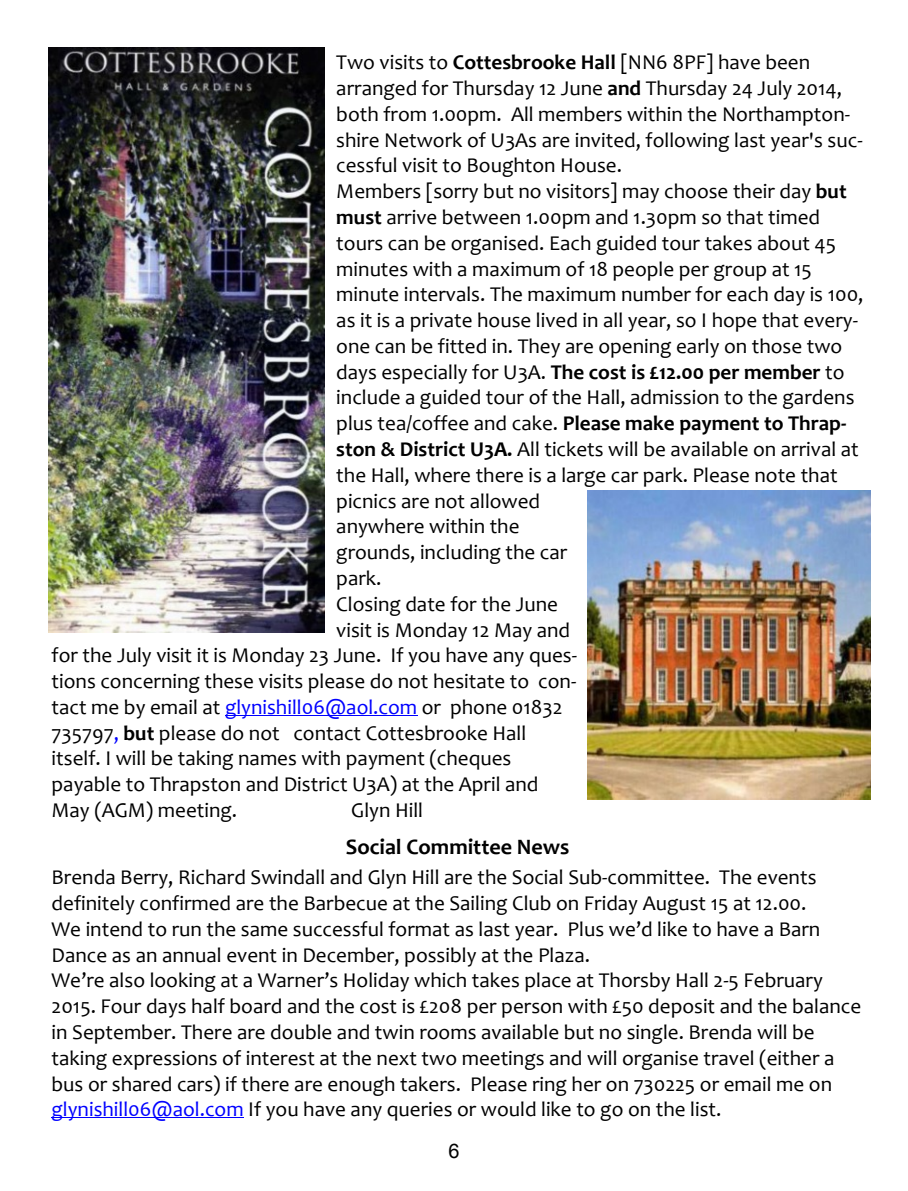
<style>
.page{position:relative;width:908px;height:1191px;background:#fff}
.page>*{position:absolute;margin:0;border:0;box-sizing:border-box;transform-origin:0 0}
.t1{font:700 22.2px "Candara";color:#000}
.t2{font:21.2px/25.8px "Candara";color:#000}
.t3{font:700 21.2px "Candara";color:#000}
.t4{font:20px "Arial";color:#000}
.s1{font-weight:700}
.s2{font-weight:400}
.s3{color:#00f}
</style>
<div class="page">
<hr style="left:225px;top:715px;width:192px;height:1px;background:#00f">
<hr style="left:52px;top:1117px;width:191px;height:1px;background:#00f">
<img style="left:587px;top:490px;width:283px;height:309px">
<img style="left:49px;top:47px;width:275px;height:585px">
<p class="t2" style="left:336px;top:52px;width:475px">Two visits to <span class="s1">Cottesbrooke Hall</span> [NN6 8PF] have been</p>
<p class="t2" style="left:336px;top:77px;width:507px">arranged for Thursday 12 June <span class="s1">and</span> Thursday 24 July 2014,</p>
<p class="t2" style="left:336px;top:103px;width:515px">both from 1.00pm. All members within the Northampton-</p>
<p class="t2" style="left:336px;top:129px;width:527px">shire Network of U3As are invited, following last year's suc-</p>
<p class="t2" style="left:336px;top:155px;width:287px">cessful visit to Boughton House.</p>
<p class="t2" style="left:336px;top:180px;width:511px">Members [sorry but no visitors] may choose their day <span class="s1">but</span></p>
<p class="t2" style="left:336px;top:206px;width:485px"><span class="s1">must</span> arrive between 1.00pm and 1.30pm so that timed</p>
<p class="t2" style="left:336px;top:232px;width:501px">tours can be organised. Each guided tour takes about 45</p>
<p class="t2" style="left:336px;top:258px;width:477px">minutes with a maximum of 18 people per group at 15</p>
<p class="t2" style="left:336px;top:284px;width:528px">minute intervals. The maximum number for each day is 100,</p>
<p class="t2" style="left:336px;top:309px;width:523px">as it is a private house lived in all year, so I hope that every-</p>
<p class="t2" style="left:336px;top:335px;width:507px">one can be fitted in. They are opening early on those two</p>
<p class="t3" style="left:336px;top:363px;width:509px"><span class="s2">days especially for U3A.</span> The cost is £12.00 per member <span class="s2">to</span></p>
<p class="t2" style="left:336px;top:387px;width:519px">include a guided tour of the Hall, admission to the gardens</p>
<p class="t3" style="left:336px;top:415px;width:511px"><span class="s2">plus tea/coffee and cake.</span> Please make payment to Thrap-</p>
<p class="t2" style="left:336px;top:438px;width:523px"><span class="s1">ston &amp; District U3A.</span> All tickets will be available on arrival at</p>
<p class="t2" style="left:336px;top:464px;width:502px">the Hall, where there is a large car park. Please note that</p>
<p class="t2" style="left:336px;top:490px;width:205px">picnics are not allowed</p>
<p class="t2" style="left:336px;top:516px;width:185px">anywhere within the</p>
<p class="t2" style="left:336px;top:541px;width:232px">grounds, including the car</p>
<p class="t2" style="left:336px;top:567px;width:47px">park.</p>
<p class="t2" style="left:336px;top:593px;width:223px">Closing date for the June</p>
<p class="t2" style="left:336px;top:619px;width:235px">visit is Monday 12 May and</p>
<p class="t2" style="left:52px;top:644px;width:526px">for the July visit it is Monday 23 June. If you have any ques-</p>
<p class="t2" style="left:52px;top:670px;width:526px">tions concerning these visits please do not hesitate to con-</p>
<p class="t2" style="left:52px;top:696px;width:512px">tact me by email at <span class="s3">glynishill06@aol.com</span> or phone 01832</p>
<p class="t2" style="left:52px;top:722px;width:476px">735797<span class="s3">,</span> <span class="s1">but</span> please do not contact Cottesbrooke Hall</p>
<p class="t2" style="left:52px;top:748px;width:461px">itself. I will be taking names with payment (cheques</p>
<p class="t2" style="left:52px;top:773px;width:488px">payable to Thrapston and District U3A) at the April and</p>
<p class="t2" style="left:52px;top:799px;width:187px">May (AGM) meeting.</p>
<p class="t2" style="left:351px;top:799px;width:73px">Glyn Hill</p>
<p class="t1" style="left:345px;top:838px;width:225px">Social Committee News</p>
<p class="t2" style="left:52px;top:866px;width:810px">Brenda Berry, Richard Swindall and Glyn Hill are the Social Sub-committee. The events definitely confirmed are the Barbecue at the Sailing Club on Friday August 15 at 12.00.<br>We intend to run the same successful format as last year. Plus we’d like to have a Barn Dance as an annual event in December, possibly at the Plaza.<br>We’re also looking at a Warner’s Holiday which takes place at Thorsby Hall 2-5 February 2015. Four days half board and the cost is £208 per person with £50 deposit and the balance in September. There are double and twin rooms available but no single. Brenda will be taking expressions of interest at the next two meetings and will organise travel (either a bus or shared cars) if there are enough takers. Please ring her on 730225 or email me on <span class="s3">glynishill06@aol.com</span> If you have any queries or would like to go on the list.</p>
<p class="t4" style="left:448px;top:1143px;width:13px">6</p>
</div>
